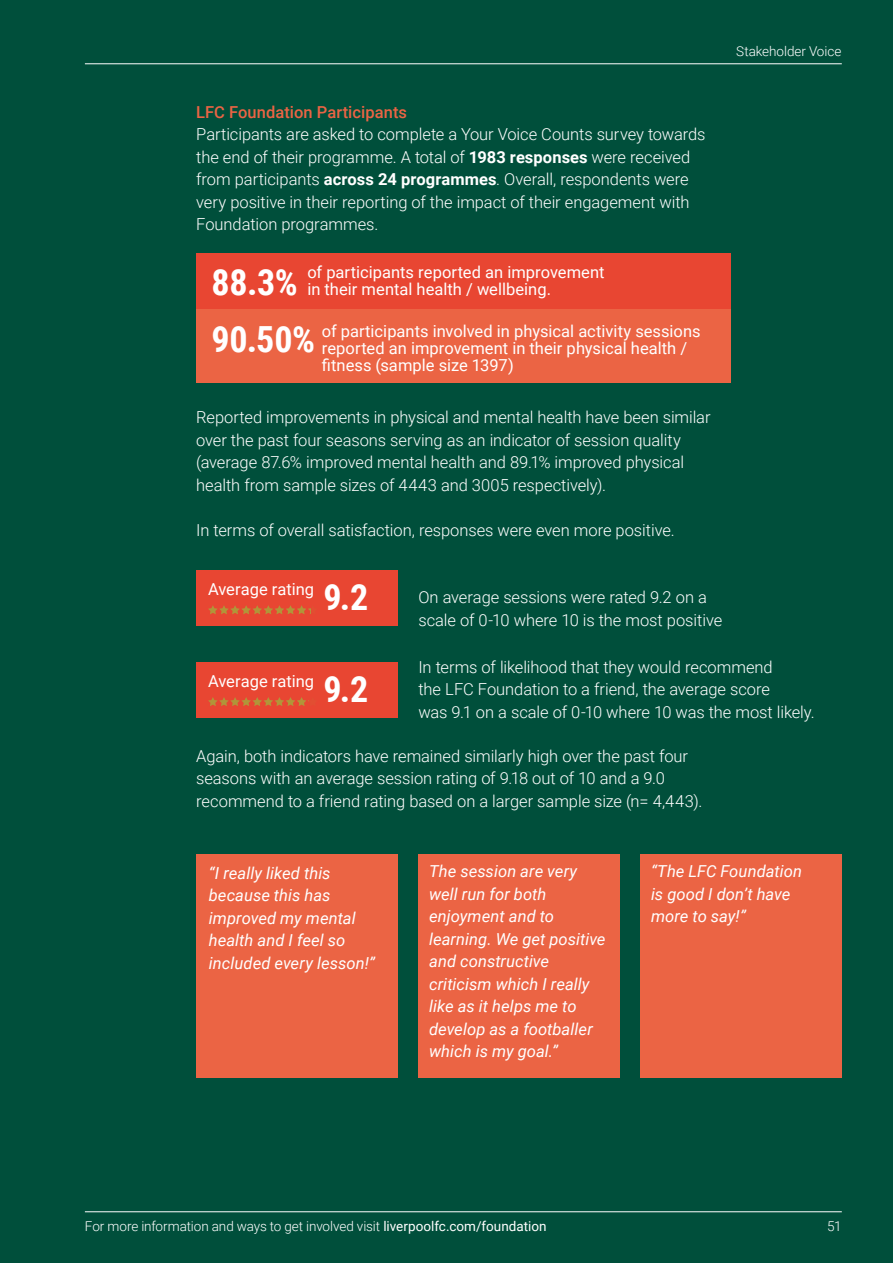
<style>
.page{position:relative;width:893px;height:1263px;background:#004f3b}
.page>*{position:absolute;margin:0;border:0;box-sizing:border-box;transform-origin:0 0}
.t1{font:700 36px "Roboto Condensed";color:#fff}
.t2{font:300 16.5px/22.5px "Roboto";letter-spacing:-.005em;color:#fff}
.t3{font:italic 16.5px/22.5px "Roboto";letter-spacing:.005em;color:#fff}
.t4{font:16.5px/17px "Roboto";color:#fff}
.t5{font:500 16.5px "Roboto";letter-spacing:.005em;color:#eb6444}
.t6{font:300 13.5px "Roboto";letter-spacing:-.005em;color:#fff}
.s1{font-weight:700}
.s2{font-weight:400}
</style>
<div class="page">
<div style="left:196px;top:253px;width:535px;height:57px;background:#e84632"></div>
<div style="left:196px;top:310px;width:535px;height:73px;background:#eb6444"></div>
<div style="left:196px;top:570px;width:201px;height:56px;background:#e84632"></div>
<div style="left:196px;top:662px;width:201px;height:55px;background:#e84632"></div>
<svg style="left:208px;top:605px;width:103px;height:9px"></svg>
<svg style="left:208px;top:697px;width:101px;height:9px"></svg>
<div style="left:196px;top:854px;width:201px;height:223px;background:#eb6444"></div>
<div style="left:419px;top:854px;width:201px;height:223px;background:#eb6444"></div>
<div style="left:641px;top:854px;width:201px;height:223px;background:#eb6444"></div>
<hr style="left:85px;top:64px;width:757px;height:1px;background:#fff">
<hr style="left:85px;top:1211px;width:757px;height:1px;background:#fff">
<p class="t5" style="left:196px;top:101px;width:212px">LFC Foundation Participants</p>
<p class="t2" style="left:196px;top:123px;width:511px">Participants are asked to complete a Your Voice Counts survey towards the end of their programme. A total of <span class="s1">1983 responses</span> were received from participants <span class="s1">across 24 programmes</span>. Overall, respondents were very positive in their reporting of the impact of their engagement with Foundation programmes.</p>
<p class="t4" style="left:307px;top:263px;width:299px">of participants reported an improvement</p>
<p class="t4" style="left:307px;top:280px;width:245px">in their mental health / wellbeing.</p>
<p class="t4" style="left:322px;top:322px;width:380px">of participants involved in physical activity sessions reported an improvement in their physical health / fitness (sample size 1397)</p>
<p class="t1" style="left:212px;top:257px;width:88px">88.3%</p>
<p class="t1" style="left:212px;top:314px;width:105px">90.50%</p>
<p class="t2" style="left:196px;top:406px;width:516px">Reported improvements in physical and mental health have been similar over the past four seasons serving as an indicator of session quality (average 87.6% improved mental health and 89.1% improved physical health from sample sizes of 4443 and 3005 respectively).</p>
<p class="t2" style="left:196px;top:518px;width:480px">In terms of overall satisfaction, responses were even more positive.</p>
<p class="t6" style="left:736px;top:42px;width:107px">Stakeholder Voice</p>
<p class="t4" style="left:208px;top:580px;width:108px">Average rating</p>
<p class="t1" style="left:323px;top:572px;width:46px">9.2</p>
<p class="t4" style="left:208px;top:672px;width:108px">Average rating</p>
<p class="t1" style="left:323px;top:664px;width:46px">9.2</p>
<p class="t2" style="left:418px;top:585px;width:305px">On average sessions were rated 9.2 on a scale of 0-10 where 10 is the most positive</p>
<p class="t2" style="left:418px;top:655px;width:356px">In terms of likelihood that they would recommend</p>
<p class="t2" style="left:418px;top:677px;width:353px">the LFC Foundation to a friend, the average score</p>
<p class="t2" style="left:418px;top:700px;width:398px">was 9.1 on a scale of 0-10 where 10 was the most likely.</p>
<p class="t2" style="left:196px;top:744px;width:508px">Again, both indicators have remained similarly high over the past four seasons with an average session rating of 9.18 out of 10 and a 9.0 recommend to a friend rating based on a larger sample size (n= 4,443).</p>
<p class="t3" style="left:209px;top:861px;width:168px">“I really liked this because this has improved my mental health and I feel so included every lesson!”</p>
<p class="t3" style="left:429px;top:859px;width:150px">The session are very</p>
<p class="t3" style="left:429px;top:882px;width:178px">well run for both enjoyment and to learning. We get positive and constructive criticism which I really like as it helps me to develop as a footballer which is my goal.”</p>
<p class="t3" style="left:651px;top:859px;width:152px">“The LFC Foundation</p>
<p class="t3" style="left:651px;top:882px;width:141px">is good I don’t have</p>
<p class="t3" style="left:651px;top:904px;width:96px">more to say!”</p>
<p class="t6" style="left:85px;top:1216px;width:463px">For more information and ways to get involved visit <span class="s2">liverpoolfc.com/foundation</span></p>
<p class="t6" style="left:827px;top:1216px;width:16px">51</p>
</div>
